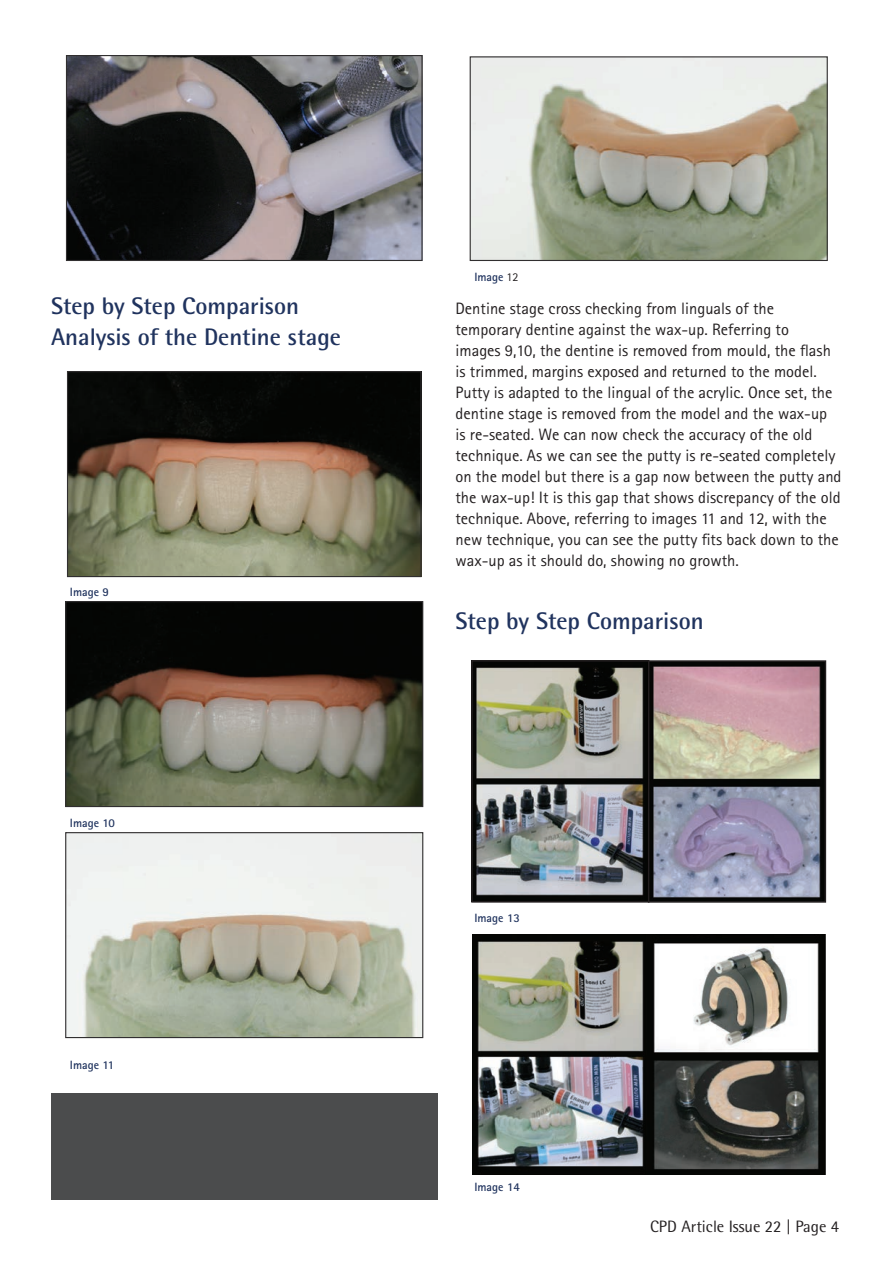
<style>
.page{position:relative;width:893px;height:1263px;background:#fff}
.page>*{position:absolute;margin:0;border:0;box-sizing:border-box;transform-origin:0 0}
.Subheaders{font:700 24px/31.5px "Rotis Semi Sans";color:#20335e}
.BIDST_Body{font:16.5px/21px "Rotis Sans Serif Std";color:#231f20}
.t1{font:16.5px "Rotis Semi Sans";color:#231f20}
.t2{font:700 12px "Rotis Sans Serif Std";color:#20335e}
.s1{font-weight:400;color:#231f20}
</style>
<div class="page">
<img style="left:68px;top:57px;width:353px;height:202px">
<div style="left:66px;top:55px;width:357px;height:206px;border:1px solid #312f30"></div>
<img style="left:69px;top:373px;width:351px;height:202px">
<div style="left:67px;top:371px;width:355px;height:206px;border:1px solid #312f30"></div>
<img style="left:67px;top:603px;width:354px;height:202px">
<div style="left:65px;top:601px;width:358px;height:206px;border:1px solid #312f30"></div>
<img style="left:67px;top:834px;width:354px;height:202px">
<div style="left:65px;top:832px;width:358px;height:206px;border:1px solid #312f30"></div>
<img style="left:472px;top:58px;width:354px;height:201px">
<div style="left:470px;top:56px;width:358px;height:205px;border:1px solid #312f30"></div>
<img style="left:473px;top:662px;width:351px;height:239px">
<div style="left:471px;top:660px;width:178px;height:243px;border:1px solid #231f20"></div>
<div style="left:648px;top:660px;width:178px;height:243px;border:1px solid #231f20"></div>
<img style="left:472px;top:934px;width:175px;height:240px">
<img style="left:647px;top:934px;width:178px;height:240px">
<div style="left:51px;top:1093px;width:386px;height:106px;background:#4b4c4d"></div>
<p class="Subheaders" style="left:51px;top:289px;width:291px">Step by Step Comparison<br>Analysis of the Dentine stage</p>
<p class="t2" style="left:70px;top:585px;width:41px">Image 9</p>
<p class="t2" style="left:70px;top:816px;width:47px">Image 10</p>
<p class="t2" style="left:70px;top:1057px;width:46px">Image 11</p>
<p class="t2" style="left:474px;top:270px;width:46px">Image <span class="s1">12</span></p>
<p class="BIDST_Body" style="left:455px;top:297px;width:388px">Dentine stage cross checking from linguals of the temporary dentine against the wax-up. Referring to<br>images 9,10, the dentine is removed from mould, the flash is trimmed, margins exposed and returned to the model.<br>Putty is adapted to the lingual of the acrylic. Once set, the dentine stage is removed from the model and the wax-up<br>is re-seated. We can now check the accuracy of the old technique. As we can see the putty is re-seated completely on the model but there is a gap now between the putty and the wax-up! It is this gap that shows discrepancy of the old technique. Above, referring to images 11 and 12, with the new technique, you can see the putty fits back down to the wax-up as it should do, showing no growth.</p>
<p class="Subheaders" style="left:455px;top:604px;width:250px">Step by Step Comparison</p>
<p class="t2" style="left:474px;top:910px;width:47px">Image 13</p>
<p class="t2" style="left:474px;top:1180px;width:47px">Image 14</p>
<p class="t1" style="left:650px;top:1216px;width:190px">CPD Article Issue 22 | Page 4</p>
</div>
